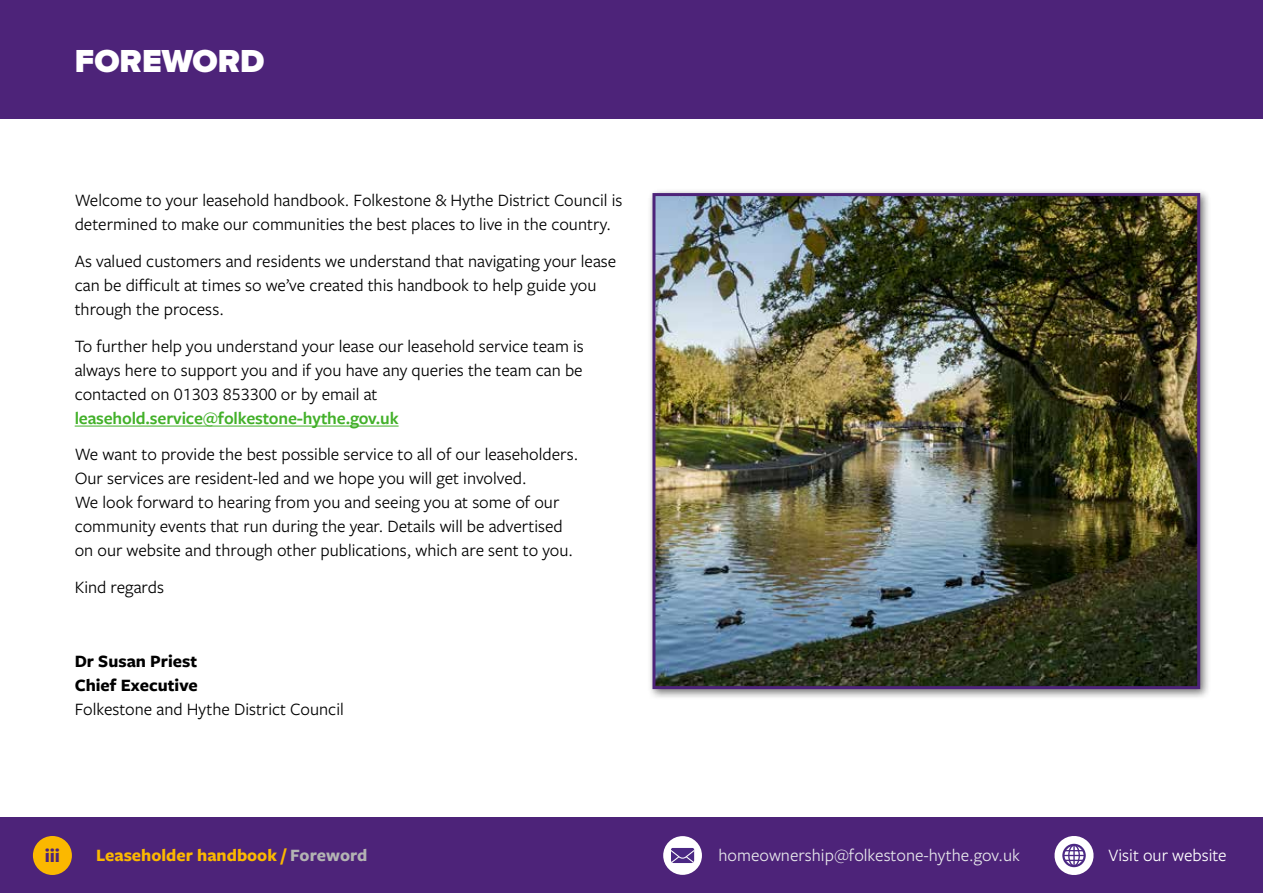
<style>
.page{position:relative;width:1263px;height:893px;background:#fff}
.page>*{position:absolute;margin:0;border:0;box-sizing:border-box;transform-origin:0 0}
.t1{font:900 33px "Proxima Nova";color:#fff}
.t2{font:700 19.5px "Freight Sans Pro";color:#4d2379}
.t3{font:18px/24px "Freight Sans Pro";color:#000}
.t4{font:600 18px "Freight Sans Pro";letter-spacing:-.01em;color:#42b029}
.t5{font:18px "Freight Sans Pro";color:#e6e6eb}
.t6{font:700 18px "Freight Sans Pro";color:#fbb800}
.t7{font:700 18px/24px "Freight Sans Pro";color:#000}
.t8{font:18px "Freight Sans Pro";color:#fff}
.s1{color:#b3b3b3}
</style>
<div class="page">
<div style="left:0;top:818px;width:1263px;height:75px;background:#4d2379"></div>
<div style="left:33px;top:836px;width:39px;height:39px;background:#fbb800;border-radius:50%"></div>
<div style="left:0;top:0;width:1263px;height:118px;background:#4d2379"></div>
<div style="left:663px;top:836px;width:39px;height:39px;background:#fff;border-radius:50%"></div>
<svg style="left:671px;top:848px;width:23px;height:15px"></svg>
<svg style="left:1054px;top:836px;width:39px;height:39px"></svg>
<hr style="left:75px;top:426px;width:324px;height:1px;background:#42b029">
<div style="left:647px;top:188px;width:564px;height:512px;background:#000;opacity:.55"></div>
<img style="left:656px;top:197px;width:540px;height:488px">
<div style="left:652px;top:193px;width:548px;height:496px;border:3px solid #4d2379"></div>
<h1 class="t1" style="left:75px;top:46px;width:191px">FOREWORD</h1>
<p class="t3" style="left:75px;top:188px;width:549px">Welcome to your leasehold handbook. Folkestone &amp; Hythe District Council is determined to make our communities the best places to live in the country.</p>
<p class="t3" style="left:75px;top:248px;width:543px">As valued customers and residents we understand that navigating your lease can be difficult at times so we’ve created this handbook to help guide you through the process.</p>
<p class="t3" style="left:75px;top:333px;width:511px;text-align:justify">To further help you understand your lease our leasehold service team is always here to support you and if you have any queries the team can be contacted on 01303 853300 or by email at</p>
<p class="t4" style="left:75px;top:406px;width:325px">leasehold.service@folkestone-hythe.gov.uk</p>
<p class="t3" style="left:75px;top:442px;width:505px">We want to provide the best possible service to all of our leaseholders.<br>Our services are resident-led and we hope you will get involved.<br>We look forward to hearing from you and seeing you at some of our community events that run during the year. Details will be advertised on our website and through other publications, which are sent to you.</p>
<p class="t3" style="left:75px;top:574px;width:91px">Kind regards</p>
<p class="t7" style="left:75px;top:648px;width:125px">Dr Susan Priest<br>Chief Executive</p>
<p class="t3" style="left:75px;top:696px;width:271px">Folkestone and Hythe District Council</p>
<p class="t2" style="left:45px;top:842px;width:17px">iii</p>
<p class="t6" style="left:96px;top:843px;width:273px">Leaseholder handbook / <span class="s1">Foreword</span></p>
<p class="t5" style="left:718px;top:843px;width:303px">homeownership@folkestone-hythe.gov.uk</p>
<p class="t8" style="left:1108px;top:843px;width:120px">Visit our website</p>
</div>
